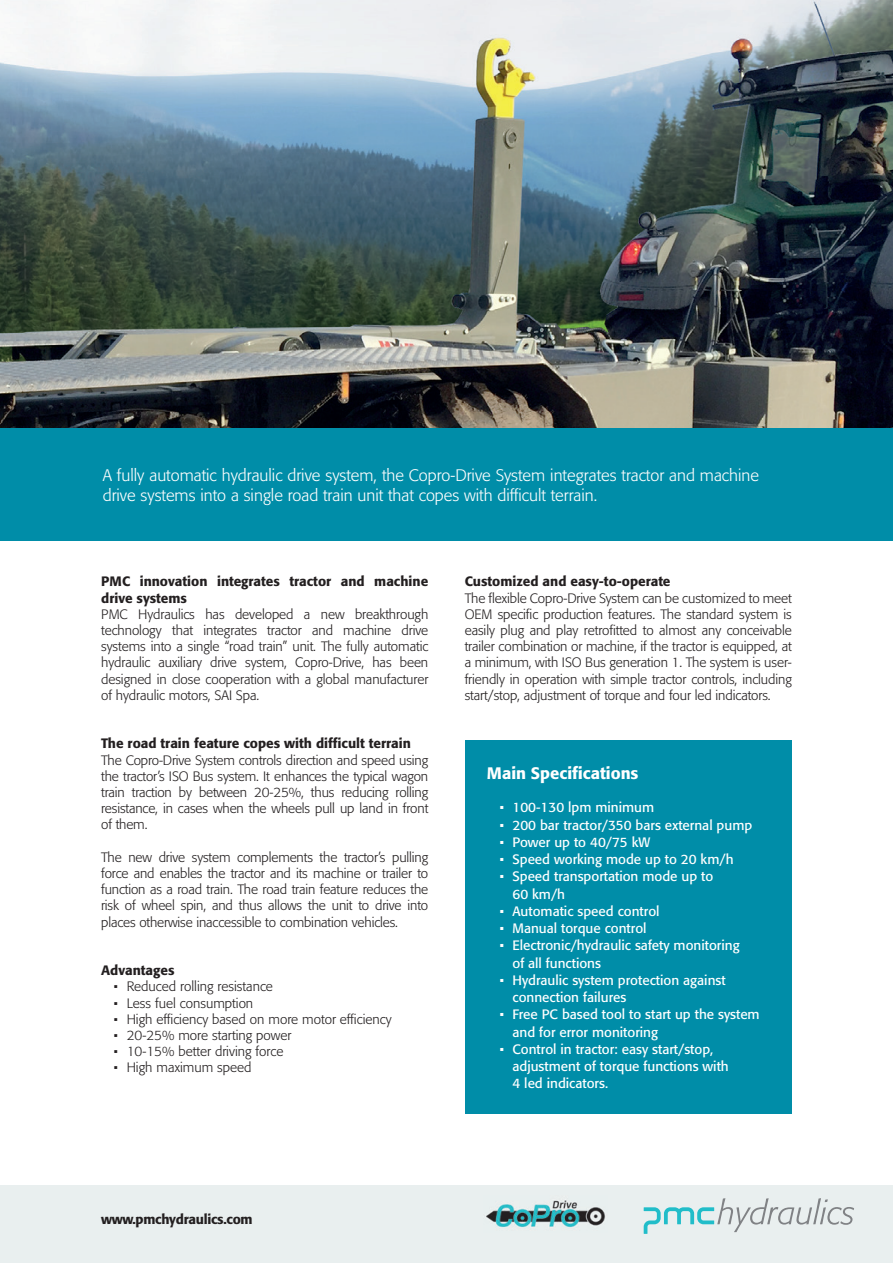
<style>
.page{position:relative;width:893px;height:1263px;background:#fff}
.page>*{position:absolute;margin:0;border:0;box-sizing:border-box;transform-origin:0 0}
.t1{font:300 16.5px/19.5px "Formata BQ";color:#fff}
.t2{font:500 16.5px "Formata BQ";color:#fff}
.t3{font:300 13.5px/16.2px "Formata BQ";letter-spacing:-.005em;color:#231f20;text-align:justify}
.t4{font:13.5px/17.2px "Formata BQ";color:#fff}
.t5{font:500 13.5px/16.2px "Formata BQ";color:#231f20}
.t6{font:500 13.5px "Formata";letter-spacing:-.02em;color:#231f20}
</style>
<div class="page">
<img style="left:0;top:0;width:893px;height:428px">
<div style="left:0;top:1185px;width:893px;height:78px;background:#e9efef"></div>
<div style="left:0;top:428px;width:893px;height:113px;background:#008da8"></div>
<svg style="left:644px;top:1198px;width:210px;height:36px"></svg>
<div style="left:465px;top:741px;width:327px;height:373px;background:#008da8"></div>
<img style="left:486px;top:1200px;width:119px;height:27px">
<p class="t1" style="left:103px;top:466px;width:658px">A fully automatic hydraulic drive system, the Copro-Drive System integrates tractor and machine drive systems into a single road train unit that copes with difficult terrain.</p>
<p class="t5" style="left:101px;top:573px;width:329px">PMC innovation integrates tractor and machine drive systems</p>
<p class="t3" style="left:101px;top:606px;width:329px">PMC Hydraulics has developed a new breakthrough technology that integrates tractor and machine drive systems into a single “road train” unit. The fully automatic hydraulic auxiliary drive system, Copro-Drive, has been designed in close cooperation with a global manufacturer of hydraulic motors, SAI Spa.</p>
<p class="t5" style="left:101px;top:735px;width:311px">The road train feature copes with difficult terrain</p>
<p class="t3" style="left:101px;top:752px;width:329px">The Copro-Drive System controls direction and speed using the tractor’s ISO Bus system. It enhances the typical wagon train traction by between 20-25%, thus reducing rolling resistance, in cases when the wheels pull up land in front of them.</p>
<p class="t3" style="left:101px;top:849px;width:329px">The new drive system complements the tractor’s pulling force and enables the tractor and its machine or trailer to function as a road train. The road train feature reduces the risk of wheel spin, and thus allows the unit to drive into places otherwise inaccessible to combination vehicles.</p>
<p class="t5" style="left:101px;top:962px;width:75px">Advantages</p>
<p class="t3" style="left:114px;top:979px;width:161px">• Reduced rolling resistance</p>
<p class="t3" style="left:114px;top:995px;width:141px">• Less fuel consumption</p>
<p class="t3" style="left:114px;top:1011px;width:279px">• High efficiency based on more motor efficiency</p>
<p class="t3" style="left:114px;top:1027px;width:179px">• 20-25% more starting power</p>
<p class="t3" style="left:114px;top:1043px;width:171px">• 10-15% better driving force</p>
<p class="t3" style="left:114px;top:1060px;width:139px">• High maximum speed</p>
<p class="t5" style="left:465px;top:573px;width:207px">Customized and easy-to-operate</p>
<p class="t3" style="left:465px;top:590px;width:329px">The flexible Copro-Drive System can be customized to meet OEM specific production features. The standard system is easily plug and play retrofitted to almost any conceivable trailer combination or machine, if the tractor is equipped, at a minimum, with ISO Bus generation 1. The system is user&shy;friendly in operation with simple tractor controls, including start/stop, adjustment of torque and four led indicators.</p>
<p class="t2" style="left:487px;top:763px;width:153px">Main Specifications</p>
<p class="t4" style="left:500px;top:799px;width:156px">• 100-130 lpm minimum</p>
<p class="t4" style="left:500px;top:816px;width:254px">• 200 bar tractor/350 bars external pump</p>
<p class="t4" style="left:500px;top:833px;width:152px">• Power up to 40/75 kW</p>
<p class="t4" style="left:500px;top:851px;width:235px">• Speed working mode up to 20 km/h</p>
<p class="t4" style="left:512px;top:868px;width:202px;text-indent:-13px">• Speed transportation mode up to<br>60 km/h</p>
<p class="t4" style="left:500px;top:902px;width:161px">• Automatic speed control</p>
<p class="t4" style="left:500px;top:920px;width:148px">• Manual torque control</p>
<p class="t4" style="left:512px;top:937px;width:229px;text-indent:-13px">• Electronic/hydraulic safety monitoring of all functions</p>
<p class="t4" style="left:512px;top:971px;width:215px;text-indent:-13px">• Hydraulic system protection against connection failures</p>
<p class="t4" style="left:512px;top:1006px;width:249px;text-indent:-13px">• Free PC based tool to start up the system and for error monitoring</p>
<p class="t4" style="left:512px;top:1040px;width:218px;text-indent:-13px">• Control in tractor: easy start/stop, adjustment of torque functions with<br>4 led indicators.</p>
<p class="t6" style="left:101px;top:1211px;width:153px">www.pmchydraulics.com</p>
</div>
